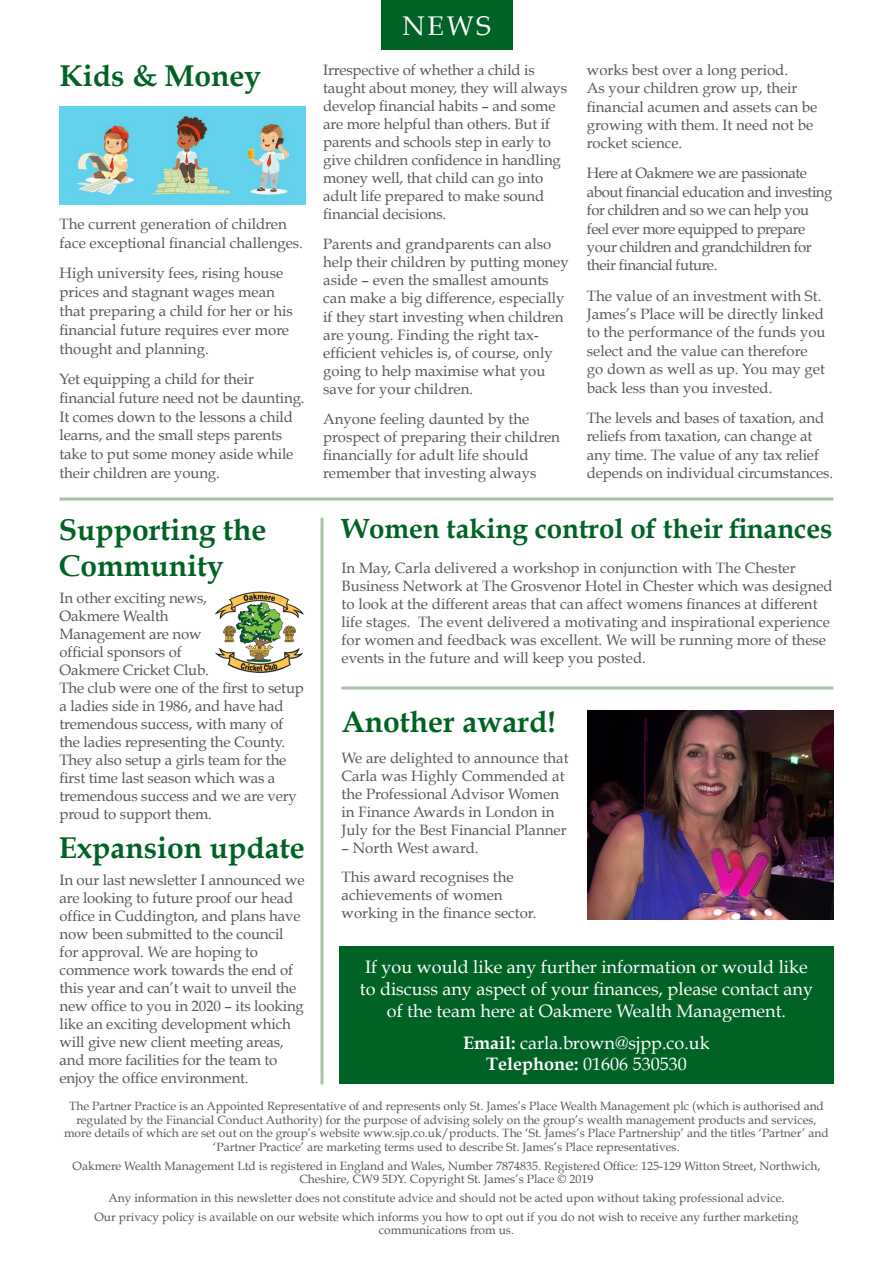
<style>
.page{position:relative;width:893px;height:1263px;background:#fff}
.page>*{position:absolute;margin:0;border:0;box-sizing:border-box;transform-origin:0 0}
.t1{font:700 30px/36px "Book Antiqua";color:#006224}
.t2{font:700 27.75px "Book Antiqua";letter-spacing:-.005em;color:#006224}
.t3{font:27px "Book Antiqua";color:#fff}
.t4{font:18px/21.6px "Book Antiqua";color:#fff;text-align:center}
.t5{font:15px/18px "Book Antiqua";letter-spacing:-.01em;color:#57585a}
.t6{font:15px/18.5px "Book Antiqua";letter-spacing:-.03em;color:#57585a}
.t7{font:12px/13.5px "Book Antiqua";color:#57585a;text-align:center}
.s1{font-weight:700}
</style>
<div class="page">
<div style="left:339px;top:946px;width:494px;height:138px;background:#006224"></div>
<div style="left:381px;top:0;width:132px;height:50px;background:#006224"></div>
<hr style="left:60px;top:497px;width:773px;height:3px;background:#a7c2a6">
<hr style="left:341px;top:686px;width:492px;height:3px;background:#a7c2a6">
<hr style="left:320px;top:518px;width:3px;height:566px;background:#a7c2a6">
<img style="left:60px;top:106px;width:246px;height:99px">
<img style="left:215px;top:592px;width:89px;height:81px">
<img style="left:587px;top:710px;width:246px;height:209px">
<p class="t1" style="left:60px;top:58px;width:203px">Kids &amp; Money</p>
<p class="t5" style="left:60px;top:215px;width:245px;line-height:18.8px">The current generation of children face exceptional financial challenges.</p>
<p class="t5" style="left:60px;top:264px;width:235px;line-height:18.8px">High university fees, rising house prices and stagnant wages mean that preparing a child for her or his financial future requires ever more thought and planning.</p>
<p class="t5" style="left:60px;top:370px;width:247px;line-height:18.8px">Yet equipping a child for their financial future need not be daunting.<br>It comes down to the lessons a child learns, and the small steps parents take to put some money aside while their children are young.</p>
<p class="t1" style="left:59px;top:512px;width:209px">Supporting the<br>Community</p>
<p class="t5" style="left:60px;top:589px;width:246px">In other exciting news,<br>Oakmere Wealth<br>Management are now<br>official sponsors of<br>Oakmere Cricket Club.<br>The club were one of the first to setup a ladies side in 1986, and have had tremendous success, with many of the ladies representing the County.<br>They also setup a girls team for the first time last season which was a tremendous success and we are very proud to support them.</p>
<p class="t1" style="left:59px;top:830px;width:247px">Expansion update</p>
<p class="t5" style="left:60px;top:871px;width:247px">In our last newsletter I announced we are looking to future proof our head office in Cuddington, and plans have now been submitted to the council for approval. We are hoping to commence work towards the end of this year and can’t wait to unveil the new office to you in 2020 – its looking like an exciting development which will give new client meeting areas, and more facilities for the team to enjoy the office environment.</p>
<p class="t3" style="left:402px;top:9px;width:90px">NEWS</p>
<p class="t5" style="left:323px;top:61px;width:245px">Irrespective of whether a child is taught about money, they will always develop financial habits – and some are more helpful than others. But if parents and schools step in early to give children confidence in handling money well, that child can go into adult life prepared to make sound financial decisions.</p>
<p class="t5" style="left:323px;top:235px;width:247px">Parents and grandparents can also help their children by putting money aside – even the smallest amounts can make a big difference, especially if they start investing when children are young. Finding the right tax&shy;efficient vehicles is, of course, only going to help maximise what you save for your children.</p>
<p class="t5" style="left:323px;top:409px;width:238px">Anyone feeling daunted by the prospect of preparing their children financially for adult life should remember that investing always</p>
<p class="t5" style="left:587px;top:60px;width:232px;line-height:18.5px">works best over a long period.<br>As your children grow up, their financial acumen and assets can be growing with them. It need not be rocket science.</p>
<p class="t6" style="left:587px;top:164px;width:247px">Here at Oakmere we are passionate about financial education and investing for children and so we can help you feel ever more equipped to prepare your children and grandchildren for their financial future.</p>
<p class="t5" style="left:587px;top:286px;width:240px;line-height:18.5px">The value of an investment with St.<br>James’s Place will be directly linked to the performance of the funds you select and the value can therefore go down as well as up. You may get back less than you invested.</p>
<p class="t5" style="left:587px;top:408px;width:248px;line-height:18.5px">The levels and bases of taxation, and reliefs from taxation, can change at any time. The value of any tax relief depends on individual circumstances.</p>
<p class="t2" style="left:341px;top:512px;width:493px">Women taking control of their finances</p>
<p class="t5" style="left:341px;top:558px;width:493px">In May, Carla delivered a workshop in conjunction with The Chester Business Network at The Grosvenor Hotel in Chester which was designed to look at the different areas that can affect womens finances at different life stages. The event delivered a motivating and inspirational experience for women and feedback was excellent. We will be running more of these events in the future and will keep you posted.</p>
<p class="t1" style="left:341px;top:704px;width:216px">Another award!</p>
<p class="t5" style="left:341px;top:749px;width:229px">We are delighted to announce that<br>Carla was Highly Commended at the Professional Advisor Women in Finance Awards in London in<br>July for the Best Financial Planner</p>
<p class="t5" style="left:341px;top:839px;width:139px">– North West award.</p>
<p class="t5" style="left:341px;top:868px;width:197px">This award recognises the achievements of women working in the finance sector.</p>
<p class="t4" style="left:360px;top:956px;width:455px">If you would like any further information or would like to discuss any aspect of your finances, please contact any of the team here at Oakmere Wealth Management.</p>
<p class="t4" style="left:463px;top:1032px;width:248px"><span class="s1">Email:</span> carla.brown@sjpp.co.uk<br><span class="s1">Telephone:</span> 01606 530530</p>
<p class="t7" style="left:64px;top:1099px;width:766px">The Partner Practice is an Appointed Representative of and represents only St. James’s Place Wealth Management plc (which is authorised and regulated by the Financial Conduct Authority) for the purpose of advising solely on the group’s wealth management products and services, more details of which are set out on the group’s website www.sjp.co.uk/products. The ‘St. James’s Place Partnership’ and the titles ‘Partner’ and ‘Partner Practice’ are marketing terms used to describe St. James’s Place representatives.</p>
<p class="t7" style="left:73px;top:1159px;width:749px">Oakmere Wealth Management Ltd is registered in England and Wales, Number 7874835. Registered Office: 125-129 Witton Street, Northwich,<br>Cheshire, CW9 5DY. Copyright St. James’s Place © 2019</p>
<p class="t7" style="left:108px;top:1191px;width:678px">Any information in this newsletter does not constitute advice and should not be acted upon without taking professional advice.</p>
<p class="t7" style="left:95px;top:1210px;width:705px">Our privacy policy is available on our website which informs you how to opt out if you do not wish to receive any further marketing communications from us.</p>
</div>
